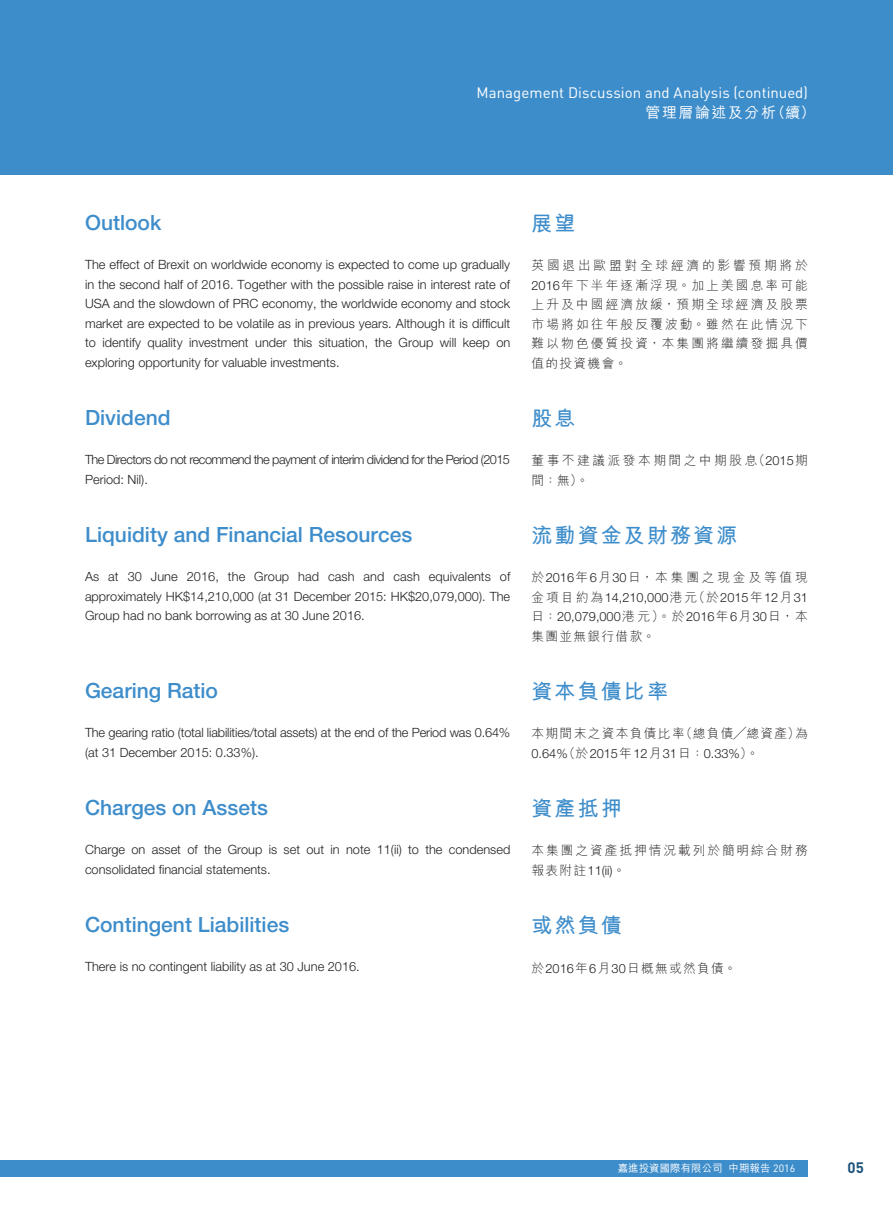
<style>
.page{position:relative;width:893px;height:1212px;background:#fff}
.page>*{position:absolute;margin:0;border:0;box-sizing:border-box;transform-origin:0 0}
.t1{font:500 21px "Helvetica Neue LT Std";color:#3e8dcb}
.t2{font:700 21px "M Hei HK";letter-spacing:.1em;color:#3e8dcb}
.t3{font:15px "DIN Pro";letter-spacing:.005em;color:#fff}
.t4{font:500 15px "M Hei HK";letter-spacing:.1em;color:#fff}
.t5{font:700 15px "DIN Pro";color:#1c537b}
.t6{font:300 12.75px/19.5px "Helvetica Neue LT Std";color:#231f20}
.t7{font:300 12.75px/19.5px "M Hei HK";letter-spacing:.165em;color:#231f20;text-align:justify}
.t8{font:300 12.75px/19.5px "Helvetica Neue LT Std";letter-spacing:-.045em;color:#231f20}
.t9{font:300 12.75px "M Hei HK";letter-spacing:.1em;color:#231f20}
.t10{font:300 12.75px/19.5px "M Hei HK";letter-spacing:.195em;color:#231f20}
.t11{font:300 12.75px "M Hei HK";letter-spacing:.22em;color:#231f20}
.t12{font:500 10.5px "M Hei HK";color:#fff}
.s1{font-family:"Helvetica Neue LT Std"}
.s2{font-family:"M Hei HK"}
.s3{font-family:"DIN Pro";font-weight:400}
</style>
<div class="page">
<div style="left:0;top:0;width:893px;height:175px;background:#3e8dcb"></div>
<div style="left:0;top:1160px;width:808px;height:17px;background:#3e8dcb"></div>
<p class="t3" style="left:476px;top:82px;width:333px">Management Discussion and Analysis (continued)</p>
<p class="t4" style="left:646px;top:101px;width:171px">管理層論述及分析（續）</p>
<h1 class="t1" style="left:85px;top:210px;width:78px">Outlook</h1>
<p class="t6" style="left:85px;top:254px;width:427px;text-align:justify">The effect of Brexit on worldwide economy is expected to come up gradually in the second half of 2016. Together with the possible raise in interest rate of USA and the slowdown of PRC economy, the worldwide economy and stock market are expected to be volatile as in previous years. Although it is difficult to identify quality investment under this situation, the Group will keep on exploring opportunity for valuable investments.</p>
<h1 class="t1" style="left:85px;top:405px;width:87px">Dividend</h1>
<p class="t8" style="left:85px;top:449px;width:426px">The Directors do not recommend the payment of interim dividend for the Period (2015<br>Period: Nil).</p>
<h1 class="t1" style="left:85px;top:522px;width:329px">Liquidity and Financial Resources</h1>
<p class="t6" style="left:85px;top:566px;width:427px;text-align:justify">As at 30 June 2016, the Group had cash and cash equivalents of approximately HK$14,210,000 (at 31 December 2015: HK$20,079,000). The Group had no bank borrowing as at 30 June 2016.</p>
<h1 class="t1" style="left:85px;top:678px;width:135px">Gearing Ratio</h1>
<p class="t6" style="left:85px;top:722px;width:427px">The gearing ratio (total liabilities/total assets) at the end of the Period was 0.64% (at 31 December 2015: 0.33%).</p>
<h1 class="t1" style="left:85px;top:795px;width:184px">Charges on Assets</h1>
<p class="t6" style="left:85px;top:839px;width:427px">Charge on asset of the Group is set out in note 11(ii) to the condensed consolidated financial statements.</p>
<h1 class="t1" style="left:85px;top:912px;width:206px">Contingent Liabilities</h1>
<p class="t6" style="left:85px;top:956px;width:276px">There is no contingent liability as at 30 June 2016.</p>
<h1 class="t2" style="left:531px;top:208px;width:46px">展望</h1>
<p class="t7" style="left:531px;top:256px;width:278px">英國退出歐盟對全球經濟的影響預期將於<span class="s1">2016</span>年下半年逐漸浮現。加上美國息率可能上升及中國經濟放緩，預期全球經濟及股票市場將如往年般反覆波動。雖然在此情況下難以物色優質投資，本集團將繼續發掘具價值的投資機會。</p>
<h1 class="t2" style="left:531px;top:403px;width:46px">股息</h1>
<p class="t10" style="left:531px;top:451px;width:278px">董事不建議派發本期間之中期股息（<span class="s1">2015</span>期間：無）。</p>
<h1 class="t2" style="left:531px;top:520px;width:207px">流動資金及財務資源</h1>
<p class="t11" style="left:531px;top:571px;width:278px">於<span class="s1">2016</span>年<span class="s1">6</span>月<span class="s1">30</span>日，本集團之現金及等值現</p>
<p class="t6" style="left:531px;top:587px;width:278px"><span class="s2">金項目約為</span>14,210,000<span class="s2">港元（於</span>2015<span class="s2">年</span>12<span class="s2">月</span>31<span class="s2">日：</span>20,079,000<span class="s2">港元）。於</span>2016<span class="s2">年</span>6<span class="s2">月</span>30<span class="s2">日，本</span></p>
<p class="t9" style="left:531px;top:630px;width:125px">集團並無銀行借款。</p>
<h1 class="t2" style="left:531px;top:676px;width:138px">資本負債比率</h1>
<p class="t9" style="left:531px;top:727px;width:278px">本期間末之資本負債比率（總負債╱總資產）為</p>
<p class="t6" style="left:531px;top:743px;width:229px">0.64%<span class="s2">（於</span>2015<span class="s2">年</span>12<span class="s2">月</span>31<span class="s2">日：</span>0.33%<span class="s2">）。</span></p>
<h1 class="t2" style="left:531px;top:793px;width:92px">資產抵押</h1>
<p class="t7" style="left:531px;top:841px;width:278px">本集團之資產抵押情況載列於簡明綜合財務</p>
<p class="t6" style="left:531px;top:860px;width:95px"><span class="s2">報表附註</span>11(ii)<span class="s2">。</span></p>
<h1 class="t2" style="left:531px;top:910px;width:92px">或然負債</h1>
<p class="t9" style="left:531px;top:961px;width:207px">於<span class="s1">2016</span>年<span class="s1">6</span>月<span class="s1">30</span>日概無或然負債。</p>
<p class="t12" style="left:618px;top:1161px;width:179px">嘉進投資國際有限公司 中期報告 <span class="s3">2016</span></p>
<p class="t5" style="left:848px;top:1157px;width:18px">05</p>
</div>
